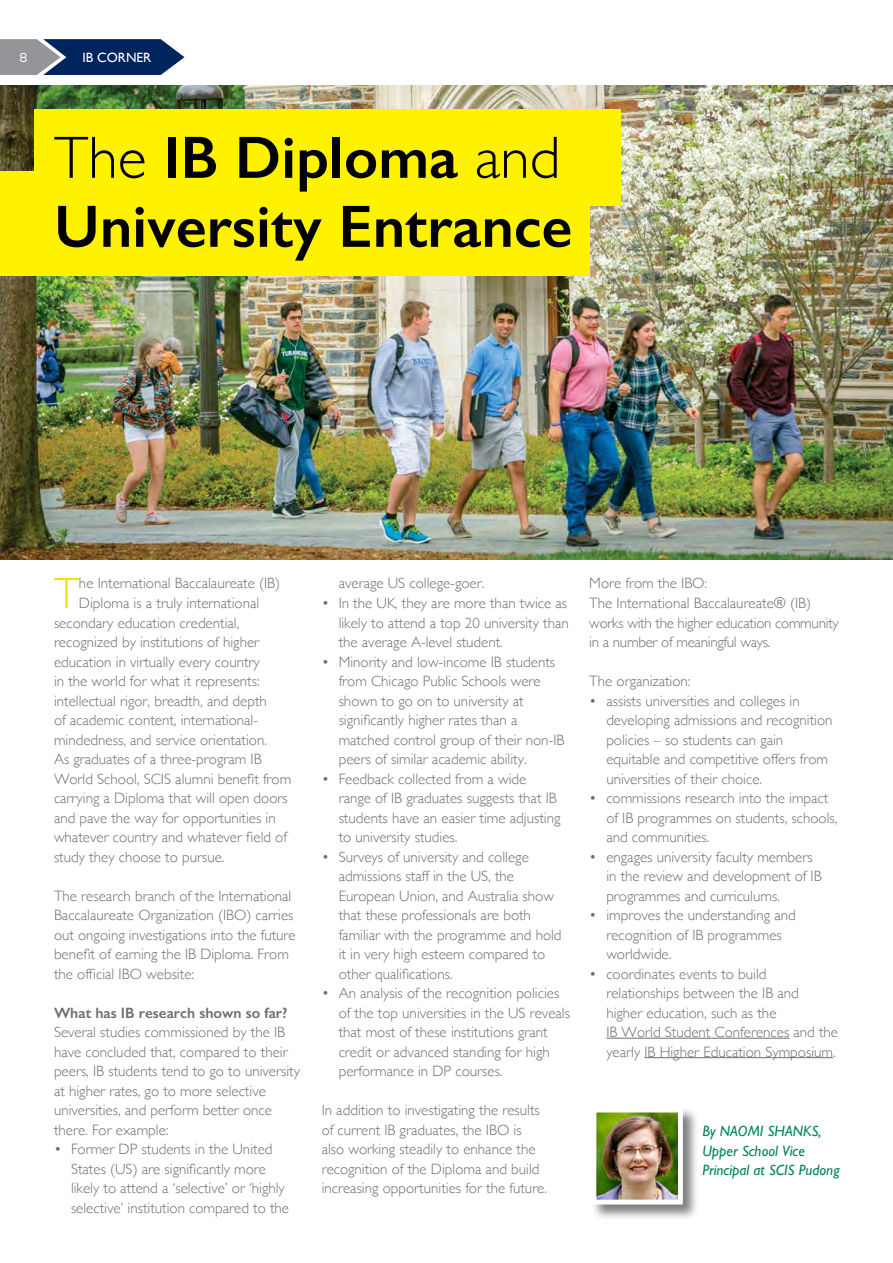
<style>
.page{position:relative;width:893px;height:1263px;background:#fff}
.page>*{position:absolute;margin:0;border:0;box-sizing:border-box;transform-origin:0 0}
.t1{font:600 60px/69px "Gill Sans";color:#000}
.t2{font:300 43.65px "Gill Sans";color:#fd0}
.t3{font:300 15px/19.5px "Gill Sans";color:#6d6e71}
.t4{font:300 15px/19.5px "Gill Sans";letter-spacing:-.02em;color:#6d6e71}
.t5{font:italic 15px/19.5px "Gill Sans";color:#008752}
.t6{font:600 15px "Gill Sans";color:#6d6e71}
.t7{font:13.5px "Gill Sans";color:#fff}
.t8{font:13.5px "Titillium Maps 29 L 400 wt";color:#fff}
.s1{font-weight:300}
</style>
<div class="page">
<img style="left:0;top:85px;width:893px;height:474px">
<div style="left:590px;top:1106px;width:109px;height:114px;background:#000;opacity:.5"></div>
<img style="left:597px;top:1113px;width:80px;height:85px">
<div style="left:591px;top:1107px;width:92px;height:97px;border:5px solid #fff"></div>
<hr style="left:606px;top:1038px;width:183px;height:1px;background:#6d6e71">
<hr style="left:644px;top:1057px;width:189px;height:1px;background:#6d6e71">
<div style="left:34px;top:109px;width:587px;height:97px;background:#fff200"></div>
<div style="left:0;top:171px;width:589px;height:104px;background:#fff200"></div>
<svg style="left:0;top:39px;width:184px;height:36px"></svg>
<p class="t8" style="left:20px;top:47px;width:9px">8</p>
<p class="t7" style="left:82px;top:49px;width:70px">IB CORNER</p>
<h1 class="t1" style="left:54px;top:123px;width:520px"><span class="s1">The</span> IB Diploma <span class="s1">and<br></span>University Entrance</h1>
<h2 class="t2" style="left:54px;top:559px;width:26px">T</h2>
<p class="t3" style="left:79px;top:573px;width:203px">he International Baccalaureate (IB)</p>
<p class="t3" style="left:79px;top:593px;width:182px">Diploma is a truly international</p>
<p class="t3" style="left:54px;top:612px;width:187px">secondary education credential,</p>
<p class="t3" style="left:54px;top:632px;width:207px">recognized by institutions of higher</p>
<p class="t3" style="left:54px;top:651px;width:207px">education in virtually every country</p>
<p class="t3" style="left:54px;top:671px;width:207px">in the world for what it represents:</p>
<p class="t3" style="left:54px;top:690px;width:214px">intellectual rigor, breadth, and depth</p>
<p class="t3" style="left:54px;top:710px;width:206px">of academic content, international-</p>
<p class="t3" style="left:54px;top:729px;width:214px">mindedness, and service orientation.</p>
<p class="t3" style="left:54px;top:749px;width:209px">As graduates of a three-program IB</p>
<p class="t3" style="left:54px;top:768px;width:239px">World School, SCIS alumni benefit from</p>
<p class="t3" style="left:54px;top:788px;width:235px">carrying a Diploma that will open doors</p>
<p class="t3" style="left:54px;top:807px;width:223px">and pave the way for opportunities in</p>
<p class="t3" style="left:54px;top:827px;width:235px">whatever country and whatever field of</p>
<p class="t3" style="left:54px;top:846px;width:172px">study they choose to pursue.</p>
<p class="t3" style="left:54px;top:885px;width:243px">The research branch of the International Baccalaureate Organization (IBO) carries out ongoing investigations into the future benefit of earning the IB Diploma. From the official IBO website:</p>
<p class="t6" style="left:54px;top:1003px;width:235px">What has IB research shown so far?</p>
<p class="t3" style="left:54px;top:1022px;width:248px">Several studies commissioned by the IB have concluded that, compared to their peers, IB students tend to go to university at higher rates, go to more selective universities, and perform better once there. For example:</p>
<p class="t3" style="left:71px;top:1139px;width:220px;text-indent:-17px">• Former DP students in the United States (US) are significantly more likely to attend a ‘selective’ or ‘highly selective’ institution compared to the</p>
<p class="t3" style="left:339px;top:573px;width:147px">average US college-goer.</p>
<p class="t3" style="left:339px;top:593px;width:232px;text-align:justify;text-indent:-17px">• In the UK, they are more than twice as likely to attend a top 20 university than the average A-level student.</p>
<p class="t3" style="left:339px;top:651px;width:227px;text-indent:-17px">• Minority and low-income IB students from Chicago Public Schools were shown to go on to university at significantly higher rates than a matched control group of their non-IB peers of similar academic ability.</p>
<p class="t3" style="left:339px;top:768px;width:223px;text-indent:-17px">• Feedback collected from a wide range of IB graduates suggests that IB students have an easier time adjusting to university studies.</p>
<p class="t3" style="left:339px;top:846px;width:224px;text-indent:-17px">• Surveys of university and college admissions staff in the US, the<br>European Union, and Australia show that these professionals are both familiar with the programme and hold it in very high esteem compared to other qualifications.</p>
<p class="t3" style="left:339px;top:983px;width:233px;text-indent:-17px">• An analysis of the recognition policies of the top universities in the US reveals that most of these institutions grant credit or advanced standing for high performance in DP courses.</p>
<p class="t3" style="left:322px;top:1100px;width:227px">In addition to investigating the results of current IB graduates, the IBO is also working steadily to enhance the recognition of the Diploma and build increasing opportunities for the future.</p>
<p class="t4" style="left:589px;top:573px;width:251px">More from the IBO:<br>The International Baccalaureate® (IB) works with the higher education community in a number of meaningful ways.</p>
<p class="t3" style="left:589px;top:671px;width:103px">The organization:</p>
<p class="t3" style="left:606px;top:690px;width:228px;text-indent:-17px">• assists universities and colleges in developing admissions and recognition policies – so students can gain equitable and competitive offers from universities of their choice.</p>
<p class="t3" style="left:606px;top:788px;width:233px;text-indent:-17px">• commissions research into the impact of IB programmes on students, schools, and communities.</p>
<p class="t3" style="left:606px;top:846px;width:217px;text-indent:-17px">• engages university faculty members in the review and development of IB programmes and curriculums.</p>
<p class="t3" style="left:606px;top:905px;width:191px;text-indent:-17px">• improves the understanding and recognition of IB programmes worldwide.</p>
<p class="t3" style="left:606px;top:963px;width:233px;text-indent:-17px">• coordinates events to build relationships between the IB and higher education, such as the<br>IB World Student Conferences and the yearly IB Higher Education Symposium.</p>
<p class="t5" style="left:702px;top:1121px;width:139px">By NAOMI SHANKS,<br>Upper School Vice<br>Principal at SCIS Pudong</p>
</div>
